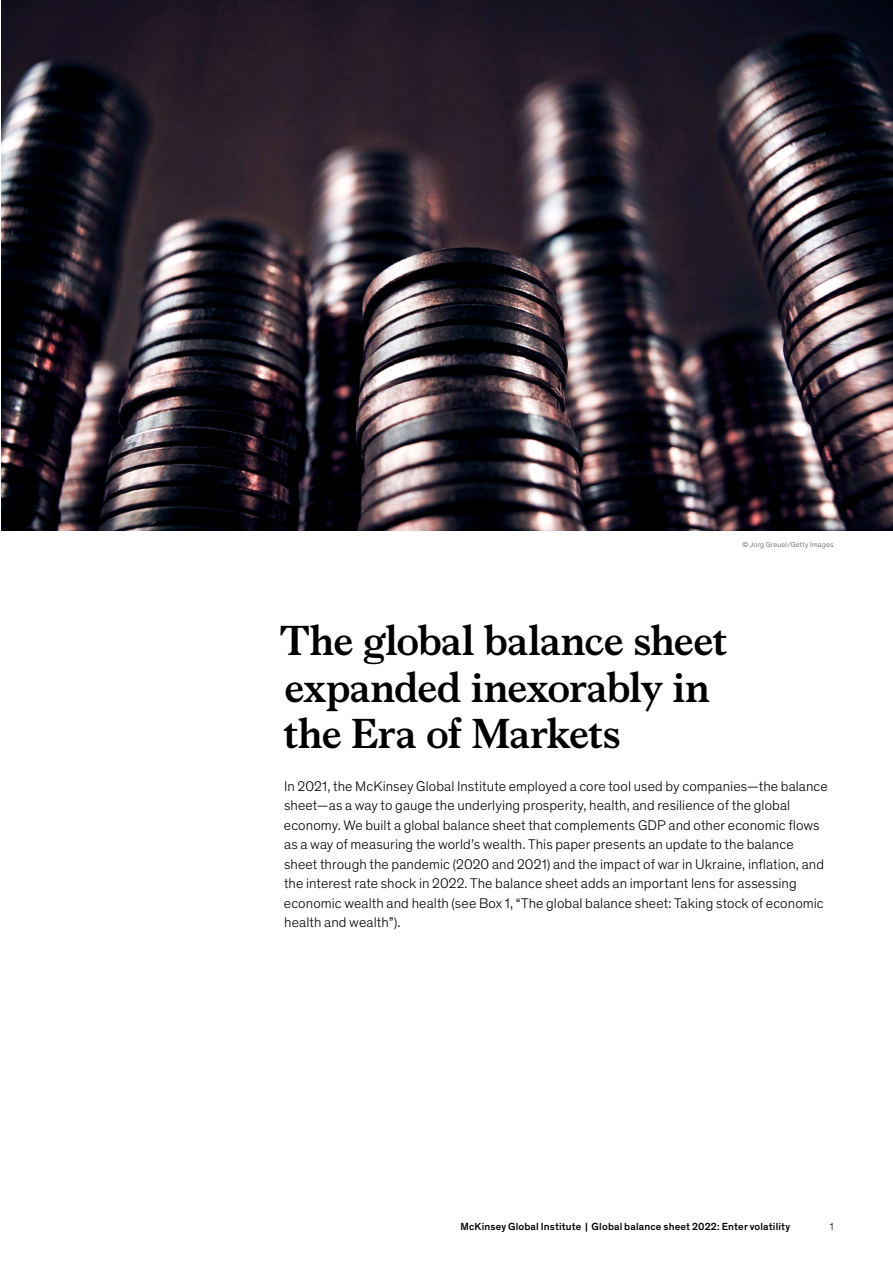
<style>
.page{position:relative;width:893px;height:1263px;background:#fff}
.page>*{position:absolute;margin:0;border:0;box-sizing:border-box;transform-origin:0 0}
.t1{font:700 42px/46.5px "Bower";letter-spacing:-.015em;color:#000}
.t2{font:300 14.25px/19.5px "Mc Kinsey Sans";letter-spacing:.005em;color:#000}
.t3{font:500 10.5px "Mc Kinsey Sans";letter-spacing:.015em;color:#000}
.t4{font:300 10.5px "Mc Kinsey Sans";color:#000}
.t5{font:300 7.5px "Mc Kinsey Sans";letter-spacing:.02em;color:#575756}
</style>
<div class="page">
<img style="left:1px;top:0;width:892px;height:530px">
<p class="t5" style="left:742px;top:539px;width:92px">© Jorg Greuel/Getty Images</p>
<h1 class="t1" style="left:280px;top:615px;width:449px">The global balance sheet expanded inexorably in the Era of Markets</h1>
<p class="t2" style="left:284px;top:776px;width:545px">In 2021, the McKinsey Global Institute employed a core tool used by companies—the balance sheet—as a way to gauge the underlying prosperity, health, and resilience of the global economy. We built a global balance sheet that complements GDP and other economic flows as a way of measuring the world’s wealth. This paper presents an update to the balance sheet through the pandemic (2020 and 2021) and the impact of war in Ukraine, inflation, and the interest rate shock in 2022. The balance sheet adds an important lens for assessing economic wealth and health (see Box 1, “The global balance sheet: Taking stock of economic health and wealth”).</p>
<p class="t3" style="left:460px;top:1218px;width:331px">McKinsey Global Institute | Global balance sheet 2022: Enter volatility</p>
<p class="t4" style="left:830px;top:1219px;width:5px">1</p>
</div>
